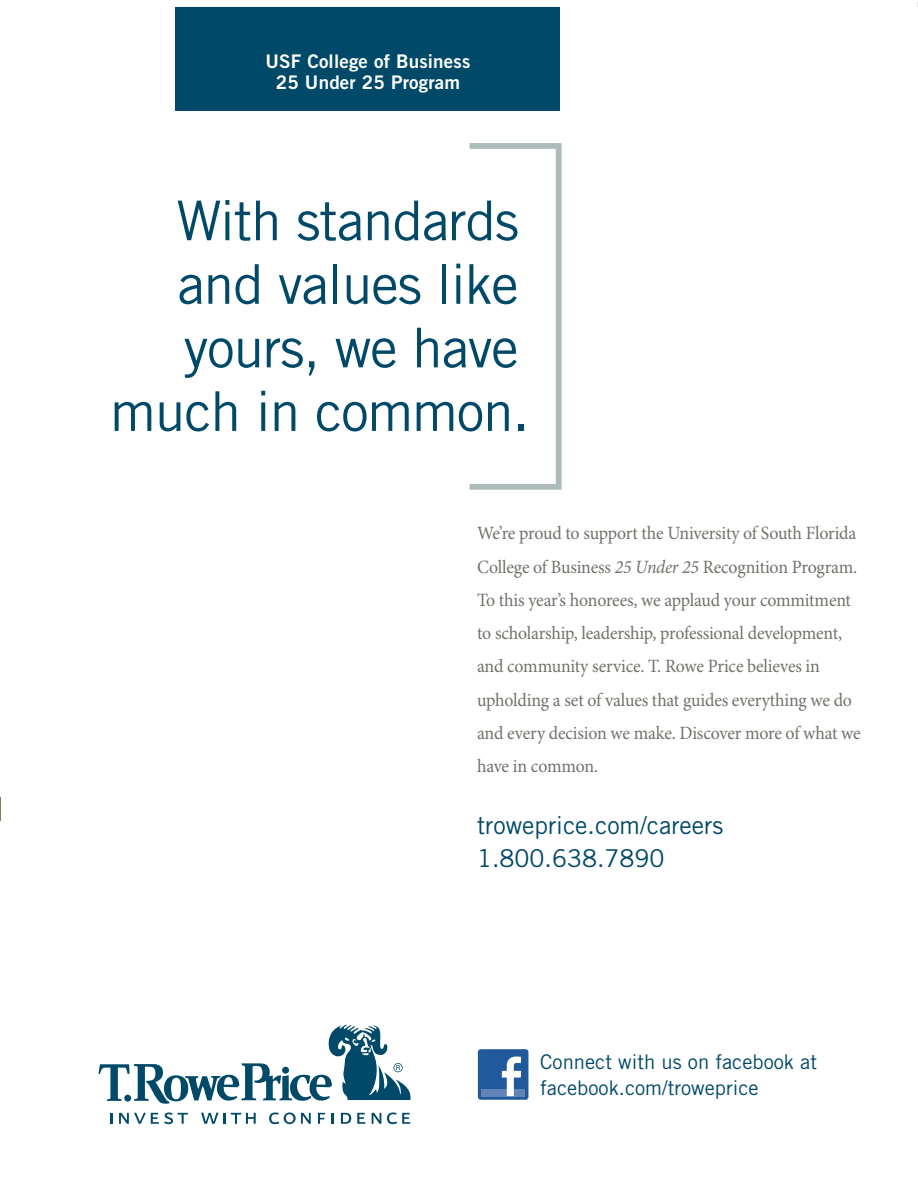
<style>
.page{position:relative;width:918px;height:1188px;background:#fff}
.page>*{position:absolute;margin:0;border:0;box-sizing:border-box;transform-origin:0 0}
.t1{font:54.9px/63.6px "Trade Gothic LT Std";letter-spacing:-.02em;color:#004968;text-align:right}
.t2{font:24.6px/33.2px "Trade Gothic LT Std";color:#004968}
.t3{font:20.25px/26px "Trade Gothic LT Std";color:#004968}
.t4{font:18.75px/33.2px "Minion Pro";letter-spacing:-.01em;color:#70726a;scale:.95 1}
.t5{font:18.75px/21.6px "Trade Gothic LT Std Bd 2";letter-spacing:.01em;color:#fff;text-align:center}
.s1{font-style:italic}
</style>
<div class="page">
<svg style="left:0;top:797px;width:1px;height:23px"></svg>
<svg style="left:98px;top:1025px;width:312px;height:79px"></svg>
<svg style="left:110px;top:1113px;width:3px;height:11px"></svg>
<svg style="left:119px;top:1112px;width:69px;height:12px"></svg>
<svg style="left:201px;top:1112px;width:55px;height:12px"></svg>
<svg style="left:269px;top:1112px;width:42px;height:12px"></svg>
<svg style="left:318px;top:1113px;width:7px;height:11px"></svg>
<svg style="left:332px;top:1113px;width:2px;height:11px"></svg>
<svg style="left:341px;top:1113px;width:10px;height:11px"></svg>
<svg style="left:357px;top:1113px;width:8px;height:11px"></svg>
<svg style="left:372px;top:1113px;width:9px;height:11px"></svg>
<svg style="left:387px;top:1112px;width:23px;height:12px"></svg>
<div style="left:478px;top:1049px;width:50px;height:51px;background:#205a9c;border-radius:3px"></div>
<div style="left:482px;top:1089px;width:43px;height:7px;background:#6084b6"></div>
<svg style="left:502px;top:1057px;width:19px;height:39px"></svg>
<div style="left:467px;top:143px;width:95px;height:347px;border:6px solid #adbbbb"></div>
<div style="left:176px;top:7px;width:384px;height:104px;background:#004968"></div>
<p class="t5" style="left:265px;top:50px;width:206px">USF College of Business<br>25 Under 25 Program</p>
<p class="t1" style="left:110px;top:188px;width:421px">With standards and values like yours, we have much in common.</p>
<p class="t4" style="left:477px;top:518px;width:405px">We’re proud to support the University of South Florida College of Business <span class="s1">25 Under 25</span> Recognition Program.<br>To this year’s honorees, we applaud your commitment to scholarship, leadership, professional development, and community service. T. Rowe Price believes in upholding a set of values that guides everything we do and every decision we make. Discover more of what we have in common.</p>
<p class="t2" style="left:477px;top:808px;width:248px">troweprice.com/careers<br>1.800.638.7890</p>
<p class="t3" style="left:540px;top:1048px;width:278px">Connect with us on facebook at facebook.com/troweprice</p>
</div>
